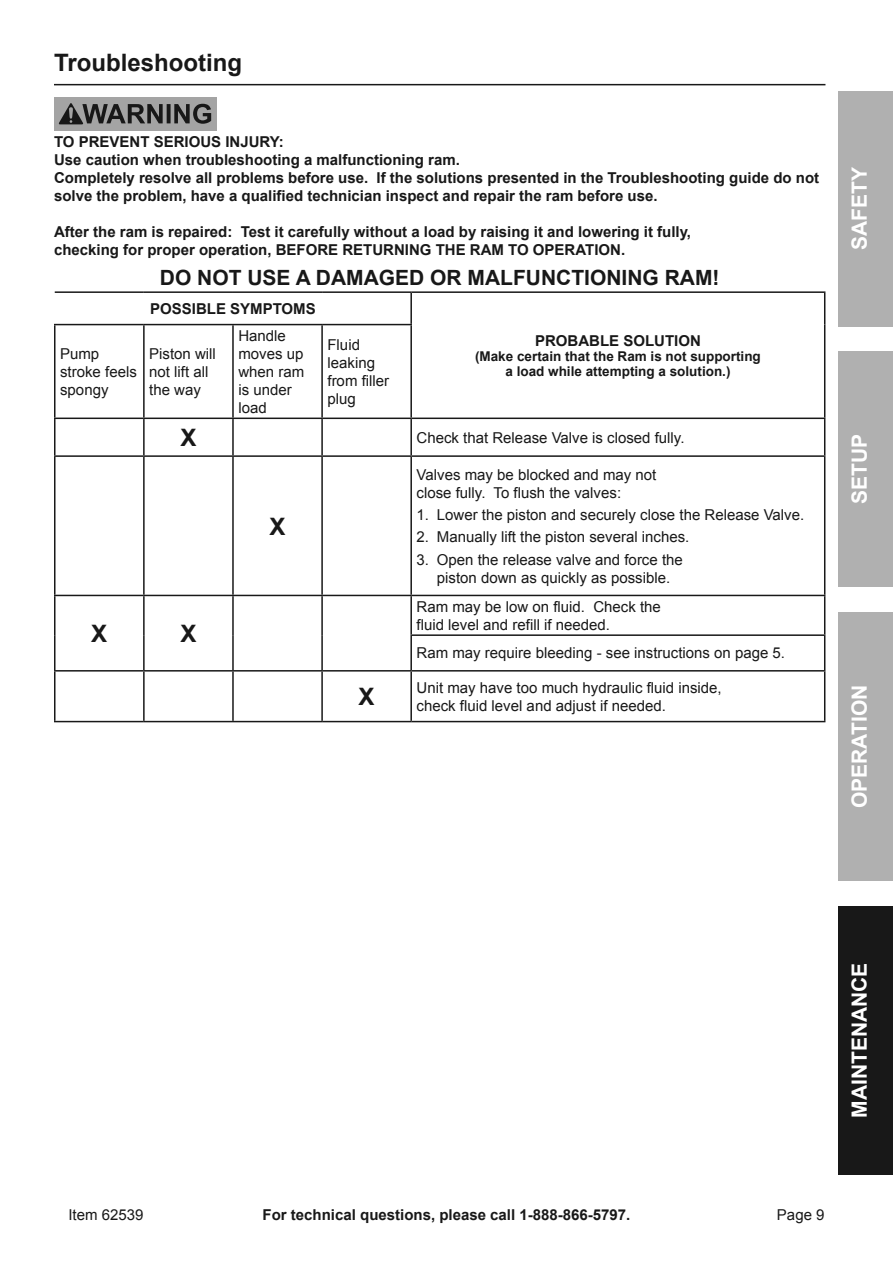
<style>
.page{position:relative;width:893px;height:1263px;background:#fff}
.page>*{position:absolute;margin:0;border:0;box-sizing:border-box;transform-origin:0 0}
.Header_0931{font:700 24px "Arial";color:#181818}
.t1{font:700 21px "Arial";color:#181818}
.t2{font:700 21px "Arial";color:#fff}
.Table_Text{font:15px/18px "Arial";color:#181818}
.Safety_Section_Messa{font:700 15px/18px "Arial";color:#181818}
.t3{font:700 13.5px/14.9px "Arial";color:#181818;text-align:center}
</style>
<div class="page">
<div style="left:839px;top:91px;width:54px;height:236px;background:#b0b0b0"></div>
<div style="left:839px;top:612px;width:54px;height:269px;background:#b0b0b0"></div>
<div style="left:839px;top:906px;width:54px;height:269px;background:#181818"></div>
<div style="left:839px;top:352px;width:54px;height:235px;background:#b0b0b0"></div>
<hr style="left:54px;top:84px;width:771px;height:1px;background:#181818">
<div style="left:54px;top:97px;width:162px;height:34px;background:#a4a4a4"></div>
<svg style="left:58px;top:103px;width:153px;height:21px"></svg>
<hr style="left:410px;top:293px;width:2px;height:31px;background:#181818">
<hr style="left:824px;top:293px;width:1px;height:32px;background:#181818">
<hr style="left:824px;top:325px;width:1px;height:93px;background:#181818">
<hr style="left:55px;top:291px;width:89px;height:2px;background:#181818">
<hr style="left:144px;top:291px;width:89px;height:2px;background:#181818">
<hr style="left:233px;top:291px;width:89px;height:2px;background:#181818">
<hr style="left:322px;top:291px;width:89px;height:2px;background:#181818">
<hr style="left:411px;top:291px;width:414px;height:2px;background:#181818">
<hr style="left:54px;top:324px;width:90px;height:1px;background:#181818">
<hr style="left:144px;top:324px;width:89px;height:1px;background:#181818">
<hr style="left:233px;top:324px;width:89px;height:1px;background:#181818">
<hr style="left:322px;top:324px;width:90px;height:1px;background:#181818">
<hr style="left:54px;top:418px;width:90px;height:1px;background:#181818">
<hr style="left:144px;top:418px;width:89px;height:1px;background:#181818">
<hr style="left:233px;top:418px;width:89px;height:1px;background:#181818">
<hr style="left:322px;top:418px;width:89px;height:1px;background:#181818">
<hr style="left:411px;top:418px;width:414px;height:1px;background:#181818">
<hr style="left:54px;top:455px;width:90px;height:2px;background:#181818">
<hr style="left:144px;top:455px;width:89px;height:2px;background:#181818">
<hr style="left:233px;top:455px;width:89px;height:2px;background:#181818">
<hr style="left:322px;top:455px;width:89px;height:2px;background:#181818">
<hr style="left:411px;top:455px;width:414px;height:2px;background:#181818">
<hr style="left:54px;top:595px;width:90px;height:1px;background:#181818">
<hr style="left:144px;top:595px;width:89px;height:1px;background:#181818">
<hr style="left:233px;top:595px;width:89px;height:1px;background:#181818">
<hr style="left:322px;top:595px;width:89px;height:1px;background:#181818">
<hr style="left:411px;top:595px;width:414px;height:1px;background:#181818">
<hr style="left:410px;top:634px;width:415px;height:2px;background:#181818">
<hr style="left:54px;top:670px;width:90px;height:1px;background:#181818">
<hr style="left:144px;top:670px;width:89px;height:1px;background:#181818">
<hr style="left:233px;top:670px;width:89px;height:1px;background:#181818">
<hr style="left:322px;top:670px;width:89px;height:1px;background:#181818">
<hr style="left:411px;top:670px;width:414px;height:1px;background:#181818">
<hr style="left:54px;top:721px;width:90px;height:1px;background:#181818">
<hr style="left:144px;top:721px;width:89px;height:1px;background:#181818">
<hr style="left:233px;top:721px;width:89px;height:1px;background:#181818">
<hr style="left:322px;top:721px;width:89px;height:1px;background:#181818">
<hr style="left:411px;top:721px;width:414px;height:1px;background:#181818">
<hr style="left:54px;top:325px;width:2px;height:93px;background:#181818">
<hr style="left:143px;top:325px;width:2px;height:93px;background:#181818">
<hr style="left:232px;top:325px;width:2px;height:93px;background:#181818">
<hr style="left:321px;top:325px;width:2px;height:93px;background:#181818">
<hr style="left:410px;top:325px;width:2px;height:93px;background:#181818">
<hr style="left:54px;top:419px;width:2px;height:36px;background:#181818">
<hr style="left:143px;top:419px;width:2px;height:36px;background:#181818">
<hr style="left:232px;top:419px;width:2px;height:36px;background:#181818">
<hr style="left:321px;top:419px;width:2px;height:36px;background:#181818">
<hr style="left:410px;top:419px;width:2px;height:36px;background:#181818">
<hr style="left:824px;top:419px;width:1px;height:36px;background:#181818">
<hr style="left:54px;top:457px;width:2px;height:138px;background:#181818">
<hr style="left:143px;top:457px;width:2px;height:138px;background:#181818">
<hr style="left:232px;top:457px;width:2px;height:138px;background:#181818">
<hr style="left:321px;top:457px;width:2px;height:138px;background:#181818">
<hr style="left:410px;top:457px;width:2px;height:138px;background:#181818">
<hr style="left:824px;top:457px;width:1px;height:138px;background:#181818">
<hr style="left:54px;top:596px;width:2px;height:39px;background:#181818">
<hr style="left:143px;top:596px;width:2px;height:39px;background:#181818">
<hr style="left:232px;top:596px;width:2px;height:39px;background:#181818">
<hr style="left:321px;top:596px;width:2px;height:39px;background:#181818">
<hr style="left:410px;top:596px;width:2px;height:38px;background:#181818">
<hr style="left:824px;top:596px;width:1px;height:38px;background:#181818">
<hr style="left:54px;top:635px;width:2px;height:35px;background:#181818">
<hr style="left:143px;top:635px;width:2px;height:35px;background:#181818">
<hr style="left:232px;top:635px;width:2px;height:35px;background:#181818">
<hr style="left:321px;top:635px;width:2px;height:35px;background:#181818">
<hr style="left:410px;top:636px;width:2px;height:34px;background:#181818">
<hr style="left:824px;top:636px;width:1px;height:34px;background:#181818">
<hr style="left:54px;top:671px;width:2px;height:50px;background:#181818">
<hr style="left:143px;top:671px;width:2px;height:50px;background:#181818">
<hr style="left:232px;top:671px;width:2px;height:50px;background:#181818">
<hr style="left:321px;top:671px;width:2px;height:50px;background:#181818">
<hr style="left:410px;top:671px;width:2px;height:50px;background:#181818">
<hr style="left:824px;top:671px;width:1px;height:50px;background:#181818">
<p class="Header_0931" style="left:54px;top:47px;width:190px">Troubleshooting</p>
<p class="Safety_Section_Messa" style="left:54px;top:133px;width:767px">TO PREVENT SERIOUS INJURY:<br>Use caution when troubleshooting a malfunctioning ram.<br>Completely resolve all problems before use. If the solutions presented in the Troubleshooting guide do not solve the problem, have a qualified technician inspect and repair the ram before use.</p>
<p class="Safety_Section_Messa" style="left:54px;top:223px;width:639px">After the ram is repaired: Test it carefully without a load by raising it and lowering it fully, checking for proper operation, BEFORE RETURNING THE RAM TO OPERATION.</p>
<p class="t1" style="left:160px;top:264px;width:561px">DO NOT USE A DAMAGED OR MALFUNCTIONING RAM!</p>
<p class="Safety_Section_Messa" style="left:150px;top:300px;width:167px">POSSIBLE SYMPTOMS</p>
<p class="Safety_Section_Messa" style="left:535px;top:332px;width:167px">PROBABLE SOLUTION</p>
<p class="t3" style="left:475px;top:349px;width:287px">(Make certain that the Ram is not supporting a load while attempting a solution.)</p>
<p class="Table_Text" style="left:238px;top:327px;width:67px">Handle moves up when ram is under load</p>
<p class="Table_Text" style="left:327px;top:336px;width:63px">Fluid leaking from filler plug</p>
<p class="Table_Text" style="left:60px;top:345px;width:78px">Pump stroke feels spongy</p>
<p class="Table_Text" style="left:149px;top:345px;width:68px">Piston will not lift all the way</p>
<p class="Header_0931" style="left:180px;top:421px;width:18px">X</p>
<p class="Table_Text" style="left:417px;top:429px;width:269px">Check that Release Valve is closed fully.</p>
<p class="Header_0931" style="left:91px;top:617px;width:18px">X</p>
<p class="Header_0931" style="left:180px;top:617px;width:18px">X</p>
<p class="Header_0931" style="left:270px;top:510px;width:18px">X</p>
<p class="Table_Text" style="left:417px;top:466px;width:241px">Valves may be blocked and may not close fully. To flush the valves:</p>
<p class="Table_Text" style="left:417px;top:506px;width:389px">1. Lower the piston and securely close the Release Valve.</p>
<p class="Table_Text" style="left:417px;top:528px;width:274px">2. Manually lift the piston several inches.</p>
<p class="Table_Text" style="left:417px;top:551px;width:268px;text-align:center">3. Open the release valve and force the piston down as quickly as possible.</p>
<p class="Table_Text" style="left:417px;top:598px;width:246px">Ram may be low on fluid. Check the fluid level and refill if needed.</p>
<p class="Table_Text" style="left:417px;top:644px;width:370px">Ram may require bleeding - see instructions on page 5.</p>
<p class="Header_0931" style="left:359px;top:680px;width:18px">X</p>
<p class="Table_Text" style="left:417px;top:678px;width:307px">Unit may have too much hydraulic fluid inside, check fluid level and adjust if needed.</p>
<p class="t2" style="left:845px;top:250px;width:84px;rotate:-90deg">Safety</p>
<p class="t2" style="left:845px;top:504px;width:72px;rotate:-90deg">Setup</p>
<p class="t2" style="left:845px;top:808px;width:122px;rotate:-90deg">Operation</p>
<p class="t2" style="left:845px;top:1118px;width:154px;rotate:-90deg">Maintenance</p>
<p class="Table_Text" style="left:68px;top:1206px;width:77px">Item 62539</p>
<p class="Safety_Section_Messa" style="left:263px;top:1206px;width:369px">For technical questions, please call 1-888-866-5797.</p>
<p class="Table_Text" style="left:777px;top:1206px;width:49px">Page 9</p>
</div>
